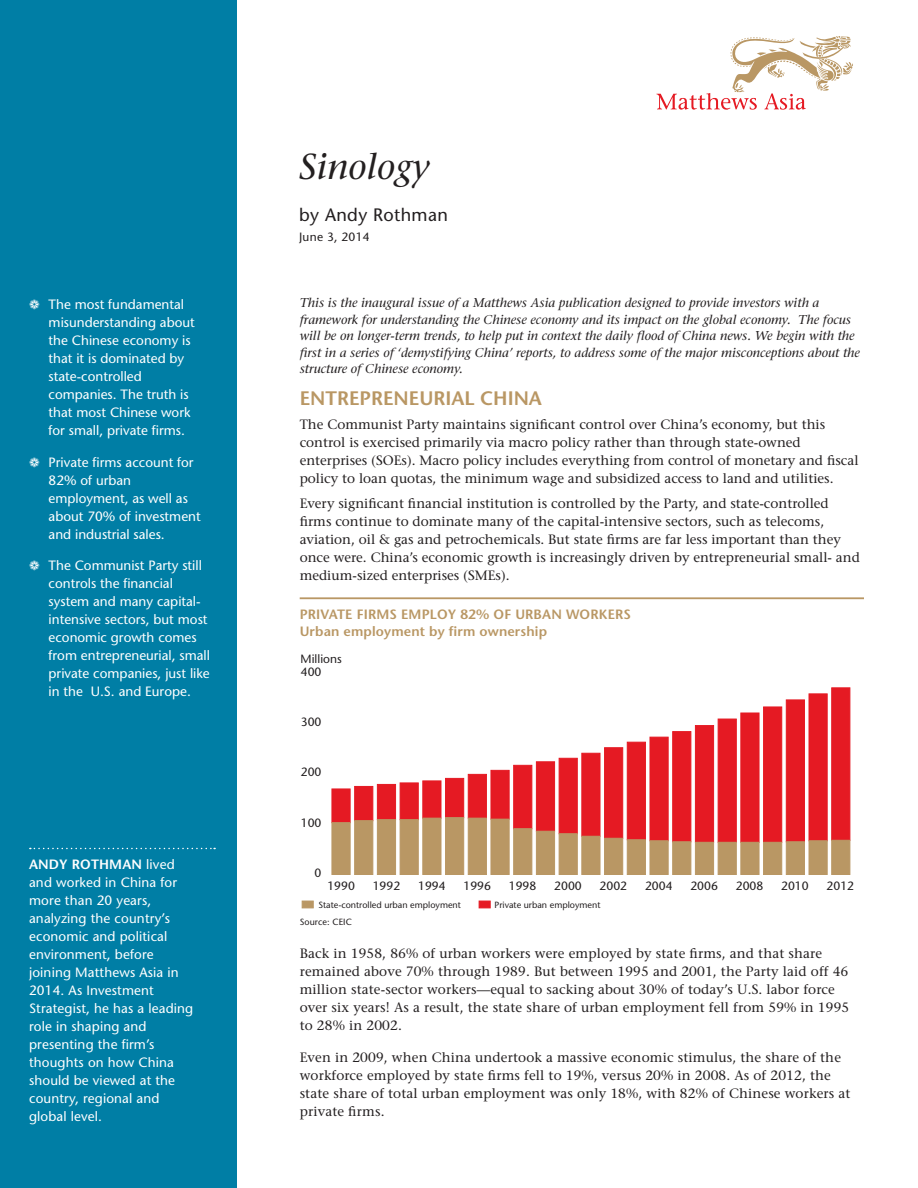
<style>
.page{position:relative;width:918px;height:1188px;background:#fff}
.page>*{position:absolute;margin:0;border:0;box-sizing:border-box;transform-origin:0 0}
._0_Title{font:italic 500 36px "Stone Serif Std";letter-spacing:.005em;color:#231f20}
._1_Subhead{font:600 19.5px "Stone Sans Std";color:#b99764}
.t1{font:500 18px "Stone Sans Std";letter-spacing:.02em;color:#231f20}
._4_Sidebar_note{font:500 13.5px/18px "Stone Sans Std";color:#fff}
._4_Body_text{font:500 13.5px/18px "Stone Serif Std";color:#231f20}
._4_Call_out{font:500 13.5px/18px "Stone Serif Std";letter-spacing:.01em;color:#231f20}
._4_Body_text-2{font:600 13.5px "Stone Sans Std";letter-spacing:.01em;color:#b99764}
._3_Body_text{font:italic 500 12.75px/16.5px "Stone Serif Std";color:#231f20}
.t2{font:500 12px "Stone Sans Std";color:#231f20}
.t3{font:500 12px "Stone Sans Std";letter-spacing:.02em;color:#231f20}
._9_Footnote_SA{font:500 9px "Stone Sans Std";color:#231f20}
.s1{font-weight:600}
</style>
<div class="page">
<div style="left:0;top:0;width:236px;height:1188px;background:#007ea5"></div>
<svg style="left:30px;top:848px;width:185px;height:1px"></svg>
<svg style="left:656px;top:36px;width:197px;height:74px"></svg>
<hr style="left:300px;top:597px;width:564px;height:2px;background:#b99764">
<div style="left:332px;top:789px;width:19px;height:34px;background:#e51a23;border:1px solid #e51a23"></div>
<div style="left:354px;top:786px;width:19px;height:35px;background:#e51a23;border:1px solid #e51a23"></div>
<div style="left:377px;top:784px;width:19px;height:36px;background:#e51a23"></div>
<div style="left:400px;top:783px;width:19px;height:37px;background:#e51a23;border:1px solid #e51a23"></div>
<div style="left:422px;top:781px;width:19px;height:38px;background:#e51a23;border:1px solid #e51a23"></div>
<div style="left:445px;top:778px;width:19px;height:40px;background:#e51a23;border:1px solid #e51a23"></div>
<div style="left:468px;top:774px;width:19px;height:45px;background:#e51a23;border:1px solid #e51a23"></div>
<div style="left:491px;top:770px;width:19px;height:50px;background:#e51a23;border:1px solid #e51a23"></div>
<div style="left:513px;top:765px;width:19px;height:64px;background:#e51a23;border:1px solid #e51a23"></div>
<div style="left:536px;top:761px;width:19px;height:71px;background:#e51a23;border:1px solid #e51a23"></div>
<div style="left:559px;top:758px;width:19px;height:76px;background:#e51a23;border:1px solid #e51a23"></div>
<div style="left:581px;top:753px;width:19px;height:84px;background:#e51a23;border:1px solid #e51a23"></div>
<div style="left:604px;top:747px;width:19px;height:92px;background:#e51a23;border:1px solid #e51a23"></div>
<div style="left:627px;top:742px;width:19px;height:98px;background:#e51a23;border:1px solid #e51a23"></div>
<div style="left:650px;top:737px;width:19px;height:104px;background:#e51a23;border:1px solid #e51a23"></div>
<div style="left:672px;top:731px;width:19px;height:111px;background:#e51a23;border:1px solid #e51a23"></div>
<div style="left:695px;top:725px;width:19px;height:118px;background:#e51a23"></div>
<div style="left:718px;top:719px;width:19px;height:124px;background:#e51a23;border:1px solid #e51a23"></div>
<div style="left:740px;top:713px;width:19px;height:130px;background:#e51a23;border:1px solid #e51a23"></div>
<div style="left:763px;top:707px;width:19px;height:136px;background:#e51a23;border:1px solid #e51a23"></div>
<div style="left:786px;top:700px;width:19px;height:142px;background:#e51a23;border:1px solid #e51a23"></div>
<div style="left:809px;top:694px;width:19px;height:147px;background:#e51a23;border:1px solid #e51a23"></div>
<div style="left:831px;top:687px;width:19px;height:154px;background:#e51a23;border:1px solid #e51a23"></div>
<div style="left:332px;top:822px;width:19px;height:53px;background:#b99764;border:1px solid #b99764"></div>
<div style="left:354px;top:820px;width:19px;height:55px;background:#b99764;border:1px solid #b99764"></div>
<div style="left:377px;top:819px;width:19px;height:56px;background:#b99764"></div>
<div style="left:400px;top:819px;width:19px;height:56px;background:#b99764;border:1px solid #b99764"></div>
<div style="left:422px;top:818px;width:19px;height:57px;background:#b99764;border:1px solid #b99764"></div>
<div style="left:445px;top:817px;width:19px;height:58px;background:#b99764"></div>
<div style="left:468px;top:818px;width:19px;height:57px;background:#b99764"></div>
<div style="left:491px;top:819px;width:19px;height:56px;background:#b99764;border:1px solid #b99764"></div>
<div style="left:513px;top:828px;width:19px;height:47px;background:#b99764;border:1px solid #b99764"></div>
<div style="left:536px;top:831px;width:19px;height:44px;background:#b99764"></div>
<div style="left:559px;top:833px;width:19px;height:42px;background:#b99764;border:1px solid #b99764"></div>
<div style="left:581px;top:836px;width:19px;height:39px;background:#b99764;border:1px solid #b99764"></div>
<div style="left:604px;top:838px;width:19px;height:37px;background:#b99764"></div>
<div style="left:627px;top:839px;width:19px;height:36px;background:#b99764"></div>
<div style="left:650px;top:840px;width:19px;height:35px;background:#b99764;border:1px solid #b99764"></div>
<div style="left:672px;top:841px;width:19px;height:34px;background:#b99764;border:1px solid #b99764"></div>
<div style="left:695px;top:842px;width:19px;height:33px;background:#b99764"></div>
<div style="left:718px;top:842px;width:19px;height:33px;background:#b99764;border:1px solid #b99764"></div>
<div style="left:740px;top:842px;width:19px;height:33px;background:#b99764;border:1px solid #b99764"></div>
<div style="left:763px;top:842px;width:19px;height:33px;background:#b99764"></div>
<div style="left:786px;top:841px;width:19px;height:34px;background:#b99764"></div>
<div style="left:809px;top:840px;width:19px;height:35px;background:#b99764;border:1px solid #b99764"></div>
<div style="left:831px;top:840px;width:19px;height:35px;background:#b99764;border:1px solid #b99764"></div>
<div style="left:302px;top:901px;width:12px;height:7px;background:#b99764;border:1px solid #b99764"></div>
<div style="left:479px;top:901px;width:12px;height:7px;background:#e51a23;border:1px solid #e51a23"></div>
<p class="_4_Sidebar_note" style="left:49px;top:296px;width:148px">The most fundamental misunderstanding about the Chinese economy is that it is dominated by state-controlled companies. The truth is that most Chinese work for small, private firms.</p>
<p class="_4_Sidebar_note" style="left:49px;top:453px;width:154px">Private firms account for<br>82% of urban employment, as well as about 70% of investment and industrial sales.</p>
<p class="_4_Sidebar_note" style="left:49px;top:557px;width:163px">The Communist Party still controls the financial system and many capital&shy;intensive sectors, but most economic growth comes from entrepreneurial, small private companies, just like in the U.S. and Europe.</p>
<p class="_4_Sidebar_note" style="left:29px;top:856px;width:166px"><span class="s1">ANDY ROTHMAN</span> lived and worked in China for more than 20 years, analyzing the country’s economic and political environment, before joining Matthews Asia in<br>2014. As Investment<br>Strategist, he has a leading role in shaping and presenting the firm’s thoughts on how China should be viewed at the country, regional and global level.</p>
<p class="_0_Title" style="left:299px;top:146px;width:132px">Sinology</p>
<p class="t1" style="left:299px;top:204px;width:150px">by Andy Rothman</p>
<p class="t3" style="left:299px;top:230px;width:72px">June 3, 2014</p>
<p class="_3_Body_text" style="left:300px;top:295px;width:562px">This is the inaugural issue of a Matthews Asia publication designed to provide investors with a framework for understanding the Chinese economy and its impact on the global economy. The focus will be on longer-term trends, to help put in context the daily flood of China news. We begin with the first in a series of ‘demystifying China’ reports, to address some of the major misconceptions about the structure of Chinese economy.</p>
<p class="_1_Subhead" style="left:300px;top:386px;width:244px">ENTREPRENEURIAL CHINA</p>
<p class="_4_Body_text" style="left:300px;top:415px;width:560px">The Communist Party maintains significant control over China’s economy, but this control is exercised primarily via macro policy rather than through state-owned enterprises (SOEs). Macro policy includes everything from control of monetary and fiscal policy to loan quotas, the minimum wage and subsidized access to land and utilities.</p>
<p class="_4_Body_text" style="left:300px;top:494px;width:562px">Every significant financial institution is controlled by the Party, and state-controlled firms continue to dominate many of the capital-intensive sectors, such as telecoms, aviation, oil &amp; gas and petrochemicals. But state firms are far less important than they once were. China’s economic growth is increasingly driven by entrepreneurial small- and medium-sized enterprises (SMEs).</p>
<p class="_4_Body_text-2" style="left:300px;top:607px;width:333px">PRIVATE FIRMS EMPLOY 82% OF URBAN WORKERS</p>
<p class="_4_Body_text-2" style="left:300px;top:623px;width:249px">Urban employment by firm ownership</p>
<p class="t2" style="left:301px;top:652px;width:43px">Millions</p>
<p class="t2" style="left:301px;top:665px;width:22px">400</p>
<p class="t2" style="left:301px;top:715px;width:22px">300</p>
<p class="t2" style="left:301px;top:765px;width:22px">200</p>
<p class="t2" style="left:301px;top:815px;width:22px">100</p>
<p class="t2" style="left:315px;top:866px;width:8px">0</p>
<p class="t2" style="left:327px;top:879px;width:29px">1990</p>
<p class="t2" style="left:373px;top:879px;width:29px">1992</p>
<p class="t2" style="left:418px;top:879px;width:29px">1994</p>
<p class="t2" style="left:464px;top:879px;width:29px">1996</p>
<p class="t2" style="left:509px;top:879px;width:29px">1998</p>
<p class="t2" style="left:554px;top:879px;width:29px">2000</p>
<p class="t2" style="left:600px;top:879px;width:29px">2002</p>
<p class="t2" style="left:645px;top:879px;width:29px">2004</p>
<p class="t2" style="left:690px;top:879px;width:29px">2006</p>
<p class="t2" style="left:736px;top:879px;width:29px">2008</p>
<p class="t2" style="left:781px;top:879px;width:29px">2010</p>
<p class="t2" style="left:827px;top:879px;width:29px">2012</p>
<p class="_9_Footnote_SA" style="left:318px;top:899px;width:144px">State-controlled urban employment</p>
<p class="_9_Footnote_SA" style="left:495px;top:899px;width:107px">Private urban employment</p>
<p class="_9_Footnote_SA" style="left:300px;top:916px;width:54px">Source: CEIC</p>
<p class="_4_Call_out" style="left:300px;top:945px;width:551px">Back in 1958, 86% of urban workers were employed by state firms, and that share remained above 70% through 1989. But between 1995 and 2001, the Party laid off 46 million state-sector workers—equal to sacking about 30% of today’s U.S. labor force over six years! As a result, the state share of urban employment fell from 59% in 1995 to 28% in 2002.</p>
<p class="_4_Call_out" style="left:300px;top:1048px;width:552px">Even in 2009, when China undertook a massive economic stimulus, the share of the workforce employed by state firms fell to 19%, versus 20% in 2008. As of 2012, the state share of total urban employment was only 18%, with 82% of Chinese workers at private firms.</p>
</div>
